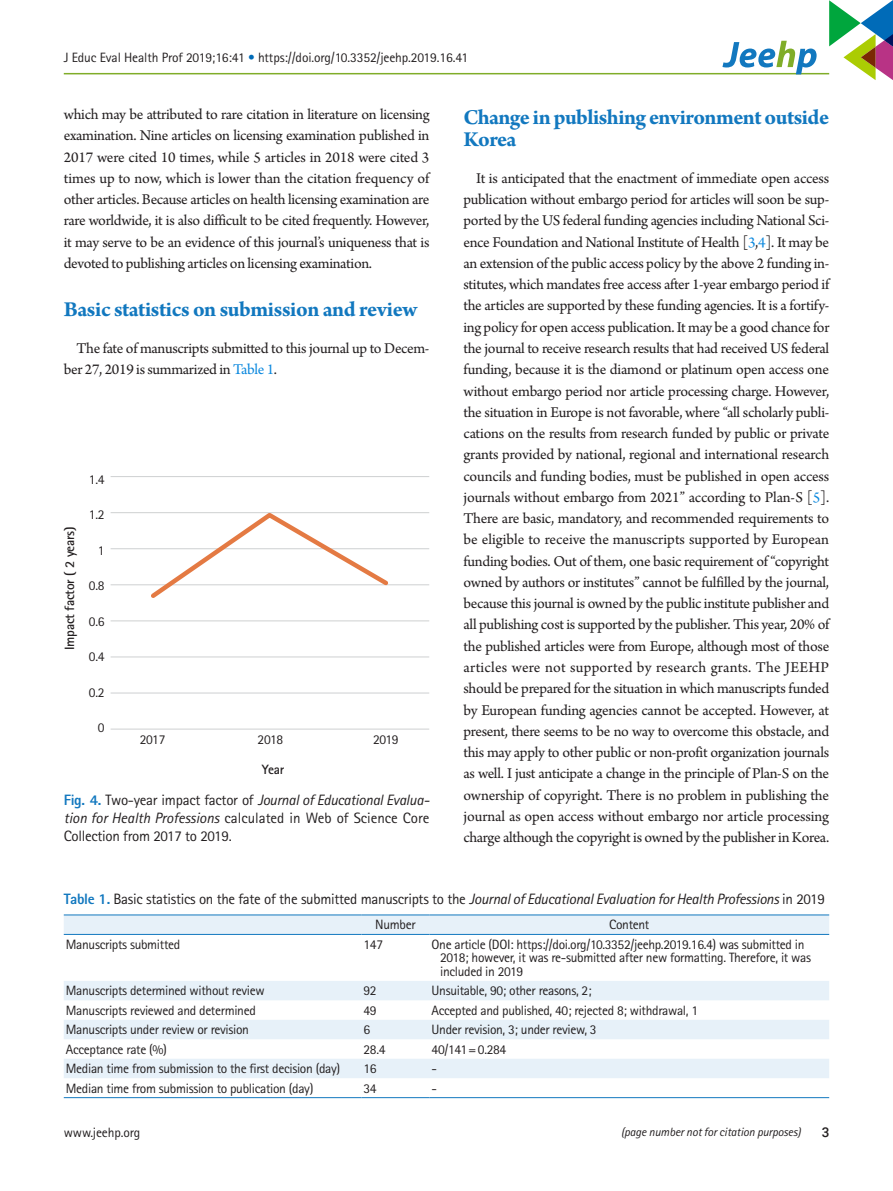
<style>
.page{position:relative;width:893px;height:1191px;background:#fff}
.page>*{position:absolute;margin:0;border:0;box-sizing:border-box;transform-origin:0 0}
.body-title{font:700 22.5px/21.3px "Arno Pro";letter-spacing:-.02em;color:#1278bf}
.body{font:15.75px/21.3px "Arno Pro";letter-spacing:-.02em;color:#231f20;text-align:justify}
.fig-caption{font:15px/18px "Rotis Sans Serif Std";letter-spacing:-.01em;color:#231f20;text-align:justify}
.table-caption{font:15px "Rotis Sans Serif Std";letter-spacing:-.02em;color:#231f20}
.tbody{font:13.5px/13.5px "Rotis Sans Serif Std";letter-spacing:-.025em;color:#231f20}
.Picture_print{font:13.5px "Rotis Sans Serif Std";letter-spacing:-.02em;color:#231f20}
.Picture_print-2{font:700 13.5px "Rotis Sans Serif Std";letter-spacing:-.02em;color:#231f20}
.t1{font:500 13.5px "Roboto";color:#231f20}
.t2{font:italic 12px "Rotis Sans Serif Std";letter-spacing:-.01em;color:#231f20}
.s1{color:#006bb8}
.s2{color:#0b88de}
.s3{font-weight:800;color:#1278bf}
.s4{font-style:italic}
</style>
<div class="page">
<hr style="left:64px;top:73px;width:765px;height:1px;background:#80ad29">
<svg style="left:829px;top:0;width:64px;height:80px"></svg>
<svg style="left:722px;top:41px;width:95px;height:33px"></svg>
<svg style="left:64px;top:915px;width:765px;height:163px"></svg>
<hr style="left:64px;top:1097px;width:297px;height:1px;background:#1278bf">
<hr style="left:361px;top:1097px;width:68px;height:1px;background:#1278bf">
<hr style="left:429px;top:1097px;width:400px;height:1px;background:#1278bf">
<hr style="left:64px;top:914px;width:297px;height:1px;background:#1278bf">
<hr style="left:361px;top:914px;width:68px;height:1px;background:#1278bf">
<hr style="left:429px;top:914px;width:400px;height:1px;background:#1278bf">
<hr style="left:64px;top:934px;width:297px;height:1px;background:#1278bf">
<hr style="left:361px;top:934px;width:68px;height:1px;background:#1278bf">
<hr style="left:429px;top:934px;width:400px;height:1px;background:#1278bf">
<hr style="left:111px;top:692px;width:318px;height:1px;background:#ced0d1">
<hr style="left:111px;top:656px;width:318px;height:1px;background:#ced0d1">
<hr style="left:111px;top:620px;width:318px;height:1px;background:#ced0d1">
<hr style="left:111px;top:584px;width:318px;height:1px;background:#ced0d1">
<hr style="left:111px;top:548px;width:318px;height:1px;background:#ced0d1">
<hr style="left:111px;top:512px;width:318px;height:1px;background:#ced0d1">
<hr style="left:111px;top:476px;width:318px;height:1px;background:#ced0d1">
<hr style="left:111px;top:728px;width:318px;height:1px;background:#ced0d1">
<svg style="left:147px;top:513px;width:245px;height:85px"></svg>
<p class="tbody" style="left:64px;top:50px;width:406px">J Educ Eval Health Prof 2019;16:41 <span class="s1">•</span> https://doi.org/10.3352/jeehp.2019.16.41</p>
<p class="body" style="left:64px;top:104px;width:367px">which may be attributed to rare citation in literature on licensing examination. Nine articles on licensing examination published in 2017 were cited 10 times, while 5 articles in 2018 were cited 3 times up to now, which is lower than the citation frequency of other articles. Because articles on health licensing examination are rare worldwide, it is also difficult to be cited frequently. However, it may serve to be an evidence of this journal’s uniqueness that is devoted to publishing articles on licensing examination.</p>
<p class="body-title" style="left:64px;top:299px;width:355px">Basic statistics on submission and review</p>
<p class="body" style="left:64px;top:338px;width:367px;text-indent:13px">The fate of manuscripts submitted to this journal up to Decem&shy;ber 27, 2019 is summarized in <span class="s2">Table 1</span>.</p>
<p class="Picture_print-2" style="left:61px;top:650px;width:125px;rotate:-90deg">Impact factor ( 2 years)</p>
<p class="Picture_print" style="left:89px;top:471px;width:17px">1.4</p>
<p class="Picture_print" style="left:89px;top:507px;width:17px">1.2</p>
<p class="Picture_print" style="left:98px;top:542px;width:8px">1</p>
<p class="Picture_print" style="left:89px;top:578px;width:17px">0.8</p>
<p class="Picture_print" style="left:89px;top:613px;width:17px">0.6</p>
<p class="Picture_print" style="left:89px;top:649px;width:17px">0.4</p>
<p class="Picture_print" style="left:89px;top:684px;width:17px">0.2</p>
<p class="Picture_print" style="left:98px;top:720px;width:8px">0</p>
<p class="Picture_print" style="left:140px;top:731px;width:27px">2017</p>
<p class="Picture_print" style="left:258px;top:731px;width:27px">2018</p>
<p class="Picture_print" style="left:373px;top:731px;width:27px">2019</p>
<p class="Picture_print-2" style="left:262px;top:761px;width:24px">Year</p>
<p class="fig-caption" style="left:64px;top:791px;width:367px"><span class="s3">Fig. 4.</span> Two-year impact factor of <span class="s4">Journal of Educational Evalua&shy;tion for Health Professions</span> calculated in Web of Science Core Collection from 2017 to 2019.</p>
<p class="body-title" style="left:463px;top:108px;width:367px">Change in publishing environment outside<br>Korea</p>
<p class="body" style="left:463px;top:168px;width:367px;text-indent:13px">It is anticipated that the enactment of immediate open access publication without embargo period for articles will soon be sup&shy;ported by the US federal funding agencies including National Sci&shy;ence Foundation and National Institute of Health [<span class="s2">3</span>,<span class="s2">4</span>]. It may be an extension of the public access policy by the above 2 funding in&shy;stitutes, which mandates free access after 1-year embargo period if the articles are supported by these funding agencies. It is a fortify&shy;ing policy for open access publication. It may be a good chance for the journal to receive research results that had received US federal funding, because it is the diamond or platinum open access one without embargo period nor article processing charge. However, the situation in Europe is not favorable, where “all scholarly publi&shy;cations on the results from research funded by public or private grants provided by national, regional and international research councils and funding bodies, must be published in open access journals without embargo from 2021” according to Plan-S [<span class="s2">5</span>].<br>There are basic, mandatory, and recommended requirements to be eligible to receive the manuscripts supported by European funding bodies. Out of them, one basic requirement of “copyright owned by authors or institutes” cannot be fulfilled by the journal, because this journal is owned by the public institute publisher and all publishing cost is supported by the publisher. This year, 20% of the published articles were from Europe, although most of those articles were not supported by research grants. The JEEHP should be prepared for the situation in which manuscripts funded by European funding agencies cannot be accepted. However, at present, there seems to be no way to overcome this obstacle, and this may apply to other public or non-profit organization journals as well. I just anticipate a change in the principle of Plan-S on the ownership of copyright. There is no problem in publishing the journal as open access without embargo nor article processing charge although the copyright is owned by the publisher in Korea.</p>
<p class="table-caption" style="left:64px;top:890px;width:763px"><span class="s3">Table 1.</span> Basic statistics on the fate of the submitted manuscripts to the <span class="s4">Journal of Educational Evaluation for Health Professions</span> in 2019</p>
<p class="tbody" style="left:375px;top:918px;width:42px">Number</p>
<p class="tbody" style="left:609px;top:918px;width:42px">Content</p>
<p class="tbody" style="left:66px;top:937px;width:116px">Manuscripts submitted</p>
<p class="tbody" style="left:364px;top:937px;width:21px">147</p>
<p class="tbody" style="left:440px;top:937px;width:372px;text-indent:-9px">One article (DOI: https://doi.org/10.3352/jeehp.2019.16.4) was submitted in<br>2018; however, it was re-submitted after new formatting. Therefore, it was included in 2019</p>
<p class="tbody" style="left:66px;top:983px;width:200px">Manuscripts determined without review</p>
<p class="tbody" style="left:364px;top:983px;width:15px">92</p>
<p class="tbody" style="left:432px;top:983px;width:161px">Unsuitable, 90; other reasons, 2;</p>
<p class="tbody" style="left:66px;top:1003px;width:191px">Manuscripts reviewed and determined</p>
<p class="tbody" style="left:364px;top:1003px;width:15px">49</p>
<p class="tbody" style="left:432px;top:1003px;width:268px">Accepted and published, 40; rejected 8; withdrawal, 1</p>
<p class="tbody" style="left:66px;top:1022px;width:185px">Manuscripts under review or revision</p>
<p class="tbody" style="left:364px;top:1022px;width:8px">6</p>
<p class="tbody" style="left:432px;top:1022px;width:167px">Under revision, 3; under review, 3</p>
<p class="tbody" style="left:66px;top:1042px;width:103px">Acceptance rate (%)</p>
<p class="tbody" style="left:364px;top:1042px;width:23px">28.4</p>
<p class="tbody" style="left:432px;top:1042px;width:76px">40/141=0.284</p>
<p class="tbody" style="left:66px;top:1061px;width:276px">Median time from submission to the first decision (day)</p>
<p class="tbody" style="left:364px;top:1061px;width:15px">16</p>
<p class="tbody" style="left:432px;top:1061px;width:7px">-</p>
<p class="tbody" style="left:66px;top:1081px;width:249px">Median time from submission to publication (day)</p>
<p class="tbody" style="left:364px;top:1081px;width:15px">34</p>
<p class="tbody" style="left:432px;top:1081px;width:7px">-</p>
<p class="t2" style="left:621px;top:1124px;width:181px">(page number not for citation purposes)</p>
<p class="tbody" style="left:64px;top:1125px;width:78px">www.jeehp.org</p>
<p class="t1" style="left:822px;top:1123px;width:9px">3</p>
</div>
